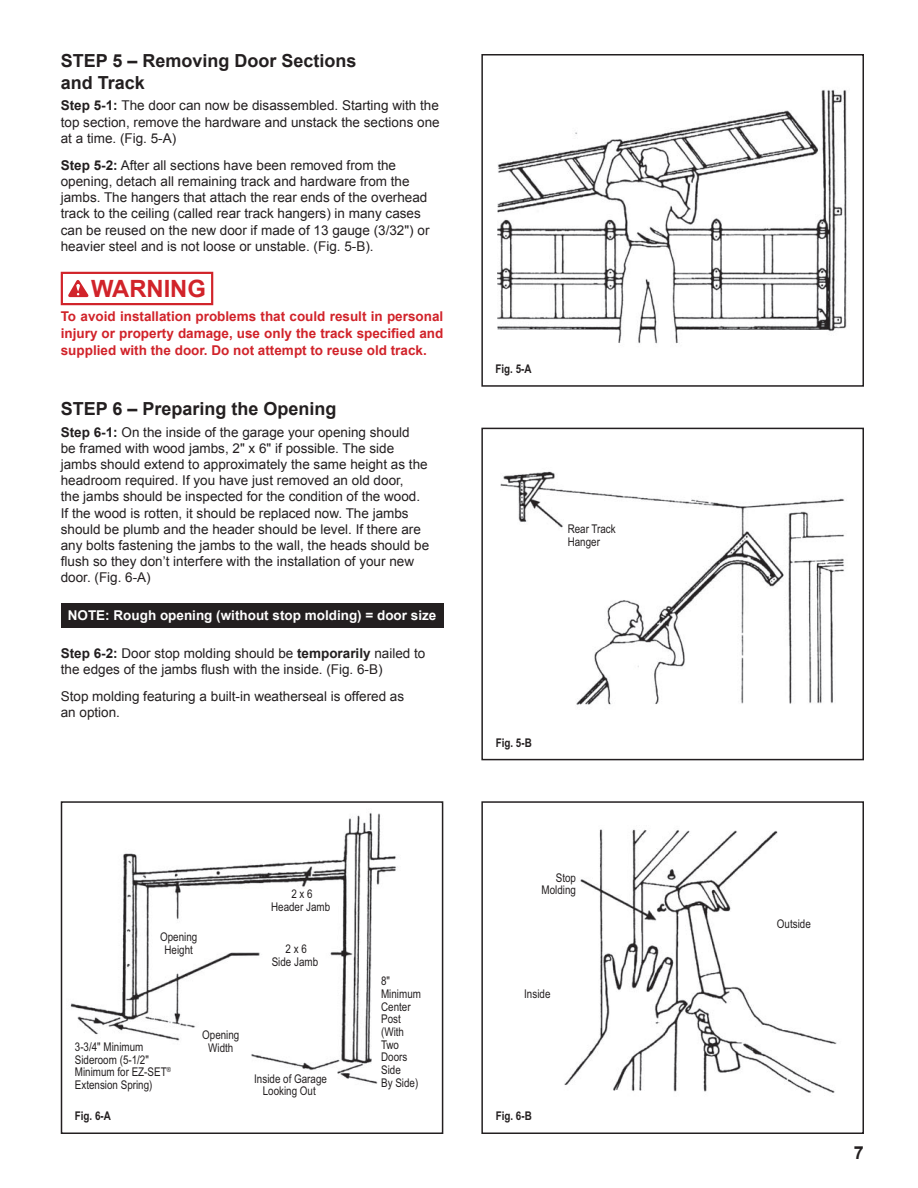
<style>
.page{position:relative;width:918px;height:1188px;background:#fff}
.page>*{position:absolute;margin:0;border:0;box-sizing:border-box;transform-origin:0 0}
.t1{font:700 23.85px "Arial";color:#d1232a}
.t2{font:700 18px/21.6px "Arial";color:#231f20}
.t3{font:13.5px/16.2px "Arial";color:#231f20}
.t4{font:700 13.5px/16.6px "Arial";color:#d1232a;text-align:justify}
.t5{font:700 13.5px "Arial";color:#fff}
.t6{font:12px/12.8px "Arial Narrow";color:#231f20;text-align:center}
.t7{font:700 12px "Arial Narrow";color:#231f20}
.s1{font-weight:700}
</style>
<div class="page">
<div style="left:61px;top:603px;width:382px;height:25px;background:#231f20"></div>
<div style="left:61px;top:272px;width:152px;height:33px;border:2px solid #d1232a"></div>
<svg style="left:68px;top:280px;width:21px;height:17px"></svg>
<img style="left:498px;top:89px;width:349px;height:255px">
<div style="left:481px;top:54px;width:383px;height:333px;border:2px solid #231f20"></div>
<img style="left:501px;top:471px;width:344px;height:234px">
<div style="left:481px;top:428px;width:383px;height:332px;border:2px solid #231f20"></div>
<img style="left:564px;top:829px;width:273px;height:264px">
<div style="left:481px;top:801px;width:383px;height:333px;border:2px solid #231f20"></div>
<img style="left:70px;top:813px;width:326px;height:271px">
<div style="left:61px;top:801px;width:382px;height:333px;border:2px solid #231f20"></div>
<h2 class="t2" style="left:61px;top:51px;width:297px">STEP 5 – Removing Door Sections and Track</h2>
<p class="t3" style="left:61px;top:98px;width:380px;text-align:justify"><span class="s1">Step 5-1:</span> The door can now be disassembled. Starting with the top section, remove the hardware and unstack the sections one at a time. (Fig. 5-A)</p>
<p class="t3" style="left:61px;top:157px;width:370px"><span class="s1">Step 5-2:</span> After all sections have been removed from the opening, detach all remaining track and hardware from the jambs. The hangers that attach the rear ends of the overhead track to the ceiling (called rear track hangers) in many cases can be reused on the new door if made of 13 gauge (3/32") or heavier steel and is not loose or unstable. (Fig. 5-B).</p>
<h1 class="t1" style="left:91px;top:273px;width:116px">WARNING</h1>
<p class="t4" style="left:61px;top:309px;width:384px">To avoid installation problems that could result in personal injury or property damage, use only the track specified and supplied with the door. Do not attempt to reuse old track.</p>
<h2 class="t2" style="left:61px;top:399px;width:277px">STEP 6 – Preparing the Opening</h2>
<p class="t3" style="left:61px;top:424px;width:370px"><span class="s1">Step 6-1:</span> On the inside of the garage your opening should<br>be framed with wood jambs, 2" x 6" if possible. The side jambs should extend to approximately the same height as the headroom required. If you have just removed an old door,<br>the jambs should be inspected for the condition of the wood.<br>If the wood is rotten, it should be replaced now. The jambs should be plumb and the header should be level. If there are any bolts fastening the jambs to the wall, the heads should be flush so they don’t interfere with the installation of your new door. (Fig. 6-A)</p>
<p class="t5" style="left:68px;top:607px;width:370px">NOTE: Rough opening (without stop molding) = door size</p>
<p class="t3" style="left:61px;top:645px;width:366px"><span class="s1">Step 6-2:</span> Door stop molding should be <span class="s1">temporarily</span> nailed to the edges of the jambs flush with the inside. (Fig. 6-B)</p>
<p class="t3" style="left:61px;top:689px;width:345px">Stop molding featuring a built-in weatherseal is offered as an option.</p>
<p class="t6" style="left:160px;top:931px;width:39px">Opening<br>Height</p>
<p class="t6" style="left:271px;top:887px;width:61px">2 x 6<br>Header Jamb</p>
<p class="t6" style="left:272px;top:943px;width:48px">2 x 6<br>Side Jamb</p>
<p class="t6" style="left:202px;top:1028px;width:39px">Opening</p>
<p class="t6" style="left:75px;top:1040px;width:70px">3-3/4" Minimum</p>
<p class="t6" style="left:208px;top:1041px;width:27px">Width</p>
<p class="t6" style="left:75px;top:1053px;width:98px;text-align:left">Sideroom (5-1/2"<br>Minimum for EZ-SET<sup>®<br></sup>Extension Spring)</p>
<p class="t7" style="left:75px;top:1109px;width:38px">Fig. 6-A</p>
<p class="t6" style="left:254px;top:1072px;width:74px">Inside of Garage<br>Looking Out</p>
<p class="t6" style="left:381px;top:974px;width:41px;text-align:left">8"<br>Minimum<br>Center<br>Post (With<br>Two<br>Doors<br>Side<br>By Side)</p>
<p class="t7" style="left:496px;top:362px;width:38px">Fig. 5-A</p>
<p class="t6" style="left:568px;top:523px;width:50px;text-align:left">Rear Track<br>Hanger</p>
<p class="t7" style="left:496px;top:736px;width:38px">Fig. 5-B</p>
<p class="t6" style="left:542px;top:871px;width:36px;text-align:right">Stop<br>Molding</p>
<p class="t6" style="left:524px;top:987px;width:28px">Inside</p>
<p class="t7" style="left:496px;top:1109px;width:38px">Fig. 6-B</p>
<p class="t6" style="left:777px;top:917px;width:35px">Outside</p>
<h2 class="t2" style="left:854px;top:1143px;width:12px">7</h2>
</div>
